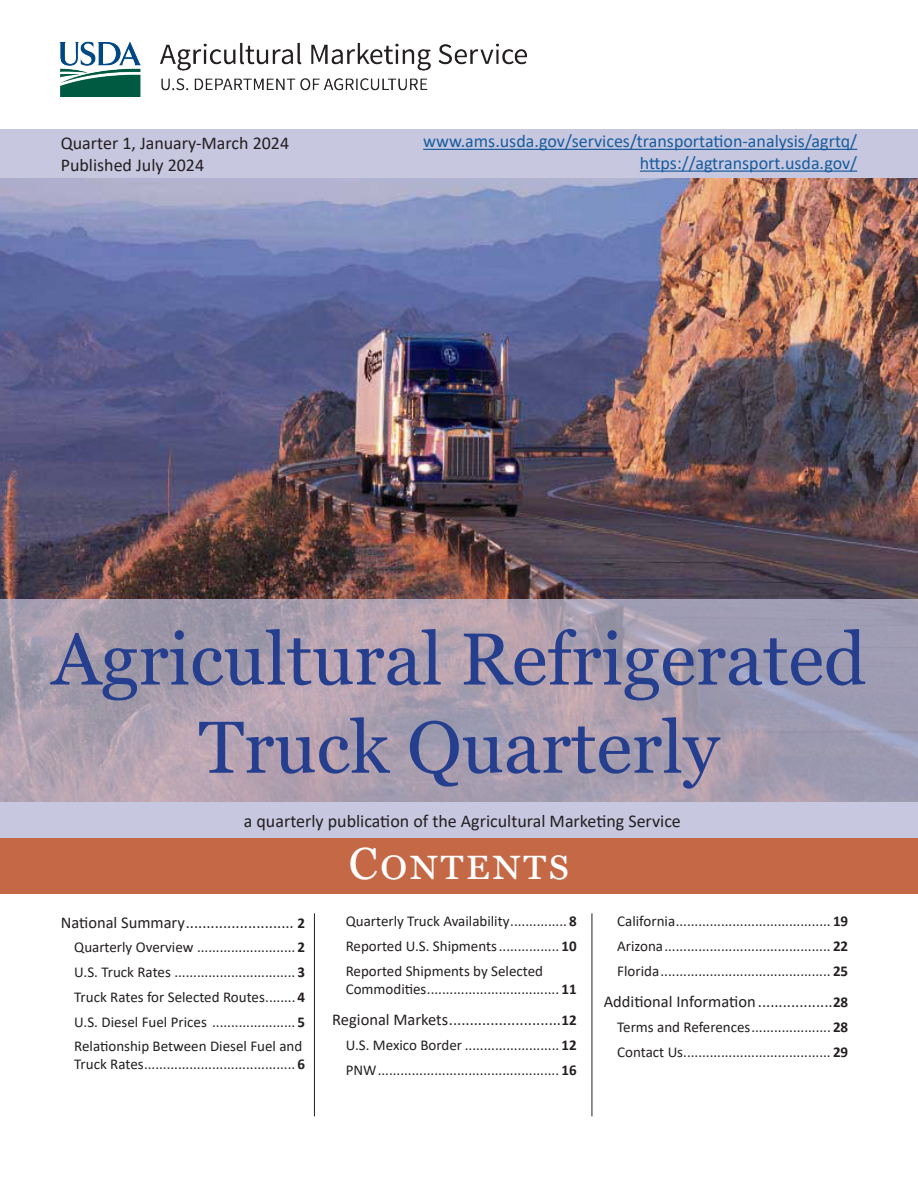
<style>
.page{position:relative;width:918px;height:1188px;background:#fff}
.page>*{position:absolute;margin:0;border:0;box-sizing:border-box;transform-origin:0 0}
.Title_H1{font:73.5px/88.2px "Georgia";color:#253f8e;text-align:center}
.Main_Headings_H2{font:45px "Georgia";letter-spacing:.095em;color:#fff}
.t1{font:18px "Calibri";color:#231f20}
.t2{font:18px "Calibri";color:#175d9e}
.t3{font:16.5px "Calibri";color:#231f20}
.t4{font:15px/18px "Calibri";color:#231f20}
.s1{font-weight:700;font-size:15px}
.s2{font-weight:700}
</style>
<div class="page">
<img style="left:0;top:178px;width:918px;height:421px">
<div style="left:0;top:129px;width:918px;height:49px;background:#c7c7e0"></div>
<svg style="left:0;top:599px;width:918px;height:203px;background:#aa9eaf"></svg>
<div style="left:0;top:802px;width:918px;height:36px;background:#c7c7e0"></div>
<div style="left:0;top:838px;width:918px;height:56px;background:#c56846"></div>
<hr style="left:423px;top:149px;width:434px;height:1px;background:#175d9e">
<hr style="left:640px;top:171px;width:217px;height:1px;background:#175d9e">
<hr style="left:314px;top:913px;width:1px;height:203px;background:#231f20">
<hr style="left:592px;top:913px;width:1px;height:203px;background:#231f20">
<img style="left:59px;top:41px;width:467px;height:56px">
<p class="t1" style="left:61px;top:131px;width:230px">Quarter 1, January-March 2024</p>
<p class="t1" style="left:61px;top:152px;width:145px">Published July 2024</p>
<p class="t2" style="left:423px;top:129px;width:436px">www.ams.usda.gov/services/transportation-analysis/agrtq/</p>
<p class="t2" style="left:640px;top:151px;width:219px">https://agtransport.usda.gov/</p>
<h1 class="Title_H1" style="left:52px;top:617px;width:816px">Agricultural Refrigerated<br>Truck Quarterly</h1>
<p class="t1" style="left:244px;top:809px;width:439px">a quarterly publication of the Agricultural Marketing Service</p>
<h2 class="Main_Headings_H2" style="left:349px;top:836px;width:222px">Contents</h2>
<p class="t3" style="left:61px;top:911px;width:246px">National Summary.......................... <span class="s1">2</span></p>
<p class="t4" style="left:74px;top:938px;width:233px">Quarterly Overview .......................... <span class="s2">2</span></p>
<p class="t4" style="left:74px;top:963px;width:233px">U.S. Truck Rates ................................ <span class="s2">3</span></p>
<p class="t4" style="left:74px;top:987px;width:233px">Truck Rates for Selected Routes........ <span class="s2">4</span></p>
<p class="t4" style="left:74px;top:1012px;width:233px">U.S. Diesel Fuel Prices ...................... <span class="s2">5</span></p>
<p class="t4" style="left:74px;top:1037px;width:233px">Relationship Between Diesel Fuel and<br>Truck Rates........................................ <span class="s2">6</span></p>
<p class="t4" style="left:617px;top:912px;width:233px">California......................................... <span class="s2">19</span></p>
<p class="t4" style="left:617px;top:937px;width:233px">Arizona............................................ <span class="s2">22</span></p>
<p class="t4" style="left:617px;top:962px;width:233px">Florida............................................. <span class="s2">25</span></p>
<p class="t3" style="left:604px;top:991px;width:246px">Additional Information..................<span class="s1">28</span></p>
<p class="t4" style="left:617px;top:1018px;width:233px">Terms and References..................... <span class="s2">28</span></p>
<p class="t4" style="left:617px;top:1043px;width:233px">Contact Us....................................... <span class="s2">29</span></p>
<p class="t4" style="left:346px;top:912px;width:233px">Quarterly Truck Availability............... <span class="s2">8</span></p>
<p class="t4" style="left:346px;top:937px;width:233px">Reported U.S. Shipments................ <span class="s2">10</span></p>
<p class="t4" style="left:346px;top:962px;width:233px">Reported Shipments by Selected<br>Commodities................................... <span class="s2">11</span></p>
<p class="t3" style="left:332px;top:1009px;width:246px">Regional Markets...........................<span class="s1">12</span></p>
<p class="t4" style="left:346px;top:1036px;width:233px">U.S. Mexico Border ......................... <span class="s2">12</span></p>
<p class="t4" style="left:346px;top:1061px;width:233px">PNW................................................ <span class="s2">16</span></p>
</div>
